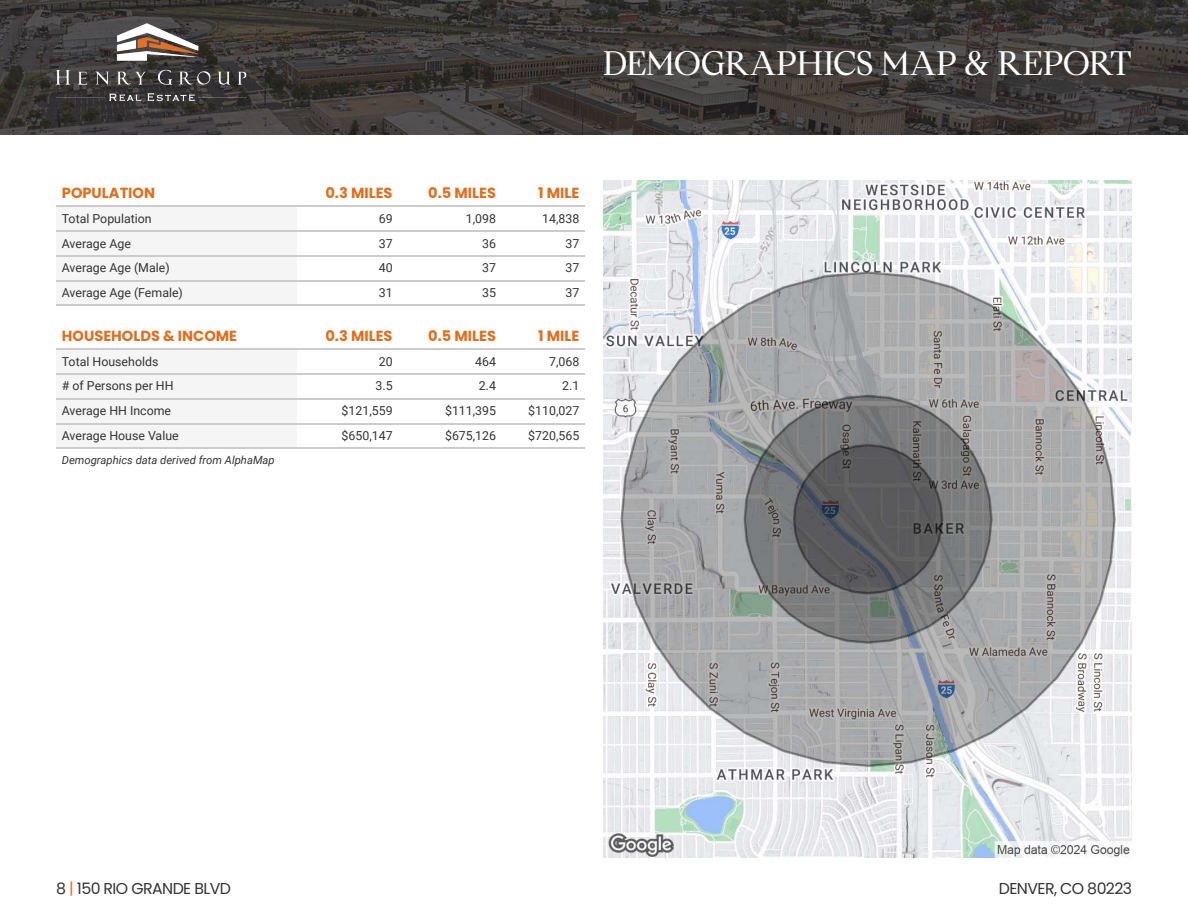
<style>
.page{position:relative;width:1188px;height:918px;background:#fff}
.page>*{position:absolute;margin:0;border:0;box-sizing:border-box;transform-origin:0 0}
.t1{font:33.75px "Compass Serif";letter-spacing:-.005em;color:#fff}
.t2{font:15.75px "Poppins";letter-spacing:-.035em;color:#333}
.t3{font:700 14.7px "Poppins";color:#e36d1d}
.t4{font:12.3px "Roboto";color:#333}
.t5{font:italic 11.25px "Roboto";color:#333}
.s1{color:#e36d1d}
</style>
<div class="page">
<div style="left:56px;top:207px;width:241px;height:24px;background:#f5f5f5"></div>
<div style="left:56px;top:231px;width:241px;height:24px;background:#f5f5f5"></div>
<div style="left:56px;top:255px;width:241px;height:25px;background:#f5f5f5"></div>
<div style="left:56px;top:280px;width:241px;height:25px;background:#f5f5f5"></div>
<div style="left:56px;top:350px;width:241px;height:24px;background:#f5f5f5"></div>
<div style="left:56px;top:374px;width:241px;height:24px;background:#f5f5f5"></div>
<div style="left:56px;top:398px;width:241px;height:25px;background:#f5f5f5"></div>
<div style="left:56px;top:423px;width:241px;height:25px;background:#f5f5f5"></div>
<hr style="left:502px;top:448px;width:83px;height:1px;background:#ccc">
<hr style="left:398px;top:448px;width:104px;height:1px;background:#ccc">
<hr style="left:297px;top:448px;width:101px;height:1px;background:#ccc">
<hr style="left:56px;top:448px;width:241px;height:1px;background:#ccc">
<hr style="left:502px;top:423px;width:83px;height:1px;background:#ccc">
<hr style="left:398px;top:423px;width:104px;height:1px;background:#ccc">
<hr style="left:297px;top:423px;width:101px;height:1px;background:#ccc">
<hr style="left:56px;top:423px;width:241px;height:1px;background:#ccc">
<hr style="left:502px;top:398px;width:83px;height:1px;background:#ccc">
<hr style="left:398px;top:398px;width:104px;height:1px;background:#ccc">
<hr style="left:297px;top:398px;width:101px;height:1px;background:#ccc">
<hr style="left:56px;top:398px;width:241px;height:1px;background:#ccc">
<hr style="left:502px;top:374px;width:83px;height:1px;background:#ccc">
<hr style="left:398px;top:374px;width:104px;height:1px;background:#ccc">
<hr style="left:297px;top:374px;width:101px;height:1px;background:#ccc">
<hr style="left:56px;top:374px;width:241px;height:1px;background:#ccc">
<hr style="left:502px;top:349px;width:83px;height:1px;background:#ccc">
<hr style="left:398px;top:349px;width:104px;height:1px;background:#ccc">
<hr style="left:297px;top:349px;width:101px;height:1px;background:#ccc">
<hr style="left:56px;top:349px;width:241px;height:1px;background:#ccc">
<hr style="left:502px;top:305px;width:83px;height:1px;background:#ccc">
<hr style="left:398px;top:305px;width:104px;height:1px;background:#ccc">
<hr style="left:297px;top:305px;width:101px;height:1px;background:#ccc">
<hr style="left:56px;top:305px;width:241px;height:1px;background:#ccc">
<hr style="left:502px;top:280px;width:83px;height:1px;background:#ccc">
<hr style="left:398px;top:280px;width:104px;height:1px;background:#ccc">
<hr style="left:297px;top:280px;width:101px;height:1px;background:#ccc">
<hr style="left:56px;top:280px;width:241px;height:1px;background:#ccc">
<hr style="left:502px;top:255px;width:83px;height:1px;background:#ccc">
<hr style="left:398px;top:255px;width:104px;height:1px;background:#ccc">
<hr style="left:297px;top:255px;width:101px;height:1px;background:#ccc">
<hr style="left:56px;top:255px;width:241px;height:1px;background:#ccc">
<hr style="left:502px;top:231px;width:83px;height:1px;background:#ccc">
<hr style="left:398px;top:231px;width:104px;height:1px;background:#ccc">
<hr style="left:297px;top:231px;width:101px;height:1px;background:#ccc">
<hr style="left:56px;top:231px;width:241px;height:1px;background:#ccc">
<hr style="left:502px;top:206px;width:83px;height:1px;background:#ccc">
<hr style="left:398px;top:206px;width:104px;height:1px;background:#ccc">
<hr style="left:297px;top:206px;width:101px;height:1px;background:#ccc">
<hr style="left:56px;top:206px;width:241px;height:1px;background:#ccc">
<img style="left:603px;top:180px;width:529px;height:677px">
<svg style="left:0;top:0;width:1188px;height:135px;background:#3d3937"></svg>
<img style="left:56px;top:24px;width:190px;height:91px">
<p class="t1" style="left:603px;top:43px;width:531px">DEMOGRAPHICS MAP &amp; REPORT</p>
<p class="t3" style="left:62px;top:184px;width:95px">POPULATION</p>
<p class="t3" style="left:325px;top:184px;width:69px">0.3 MILES</p>
<p class="t3" style="left:428px;top:184px;width:69px">0.5 MILES</p>
<p class="t3" style="left:538px;top:184px;width:43px">1 MILE</p>
<p class="t4" style="left:62px;top:210px;width:91px">Total Population</p>
<p class="t4" style="left:379px;top:210px;width:15px">69</p>
<p class="t4" style="left:466px;top:210px;width:32px">1,098</p>
<p class="t4" style="left:542px;top:210px;width:39px">14,838</p>
<p class="t4" style="left:62px;top:235px;width:71px">Average Age</p>
<p class="t4" style="left:379px;top:235px;width:15px">37</p>
<p class="t4" style="left:482px;top:235px;width:15px">36</p>
<p class="t4" style="left:565px;top:235px;width:15px">37</p>
<p class="t4" style="left:62px;top:259px;width:109px">Average Age (Male)</p>
<p class="t4" style="left:379px;top:259px;width:15px">40</p>
<p class="t4" style="left:482px;top:259px;width:15px">37</p>
<p class="t4" style="left:565px;top:259px;width:15px">37</p>
<p class="t4" style="left:62px;top:284px;width:123px">Average Age (Female)</p>
<p class="t4" style="left:379px;top:284px;width:15px">31</p>
<p class="t4" style="left:482px;top:284px;width:15px">35</p>
<p class="t4" style="left:565px;top:284px;width:15px">37</p>
<p class="t3" style="left:62px;top:327px;width:177px">HOUSEHOLDS &amp; INCOME</p>
<p class="t3" style="left:325px;top:327px;width:69px">0.3 MILES</p>
<p class="t3" style="left:428px;top:327px;width:69px">0.5 MILES</p>
<p class="t3" style="left:538px;top:327px;width:43px">1 MILE</p>
<p class="t4" style="left:62px;top:353px;width:98px">Total Households</p>
<p class="t4" style="left:379px;top:353px;width:15px">20</p>
<p class="t4" style="left:475px;top:353px;width:22px">464</p>
<p class="t4" style="left:549px;top:353px;width:32px">7,068</p>
<p class="t4" style="left:62px;top:377px;width:113px"># of Persons per HH</p>
<p class="t4" style="left:375px;top:377px;width:19px">3.5</p>
<p class="t4" style="left:479px;top:377px;width:19px">2.4</p>
<p class="t4" style="left:562px;top:377px;width:19px">2.1</p>
<p class="t4" style="left:62px;top:402px;width:111px">Average HH Income</p>
<p class="t4" style="left:342px;top:402px;width:53px">$121,559</p>
<p class="t4" style="left:445px;top:402px;width:53px">$111,395</p>
<p class="t4" style="left:528px;top:402px;width:53px">$110,027</p>
<p class="t4" style="left:62px;top:427px;width:118px">Average House Value</p>
<p class="t4" style="left:342px;top:427px;width:53px">$650,147</p>
<p class="t4" style="left:445px;top:427px;width:53px">$675,126</p>
<p class="t4" style="left:528px;top:427px;width:53px">$720,565</p>
<p class="t5" style="left:62px;top:452px;width:214px">Demographics data derived from AlphaMap</p>
<p class="t2" style="left:56px;top:880px;width:176px">8 <span class="s1">|</span> 150 RIO GRANDE BLVD</p>
<p class="t2" style="left:999px;top:880px;width:135px">DENVER, CO 80223</p>
</div>
